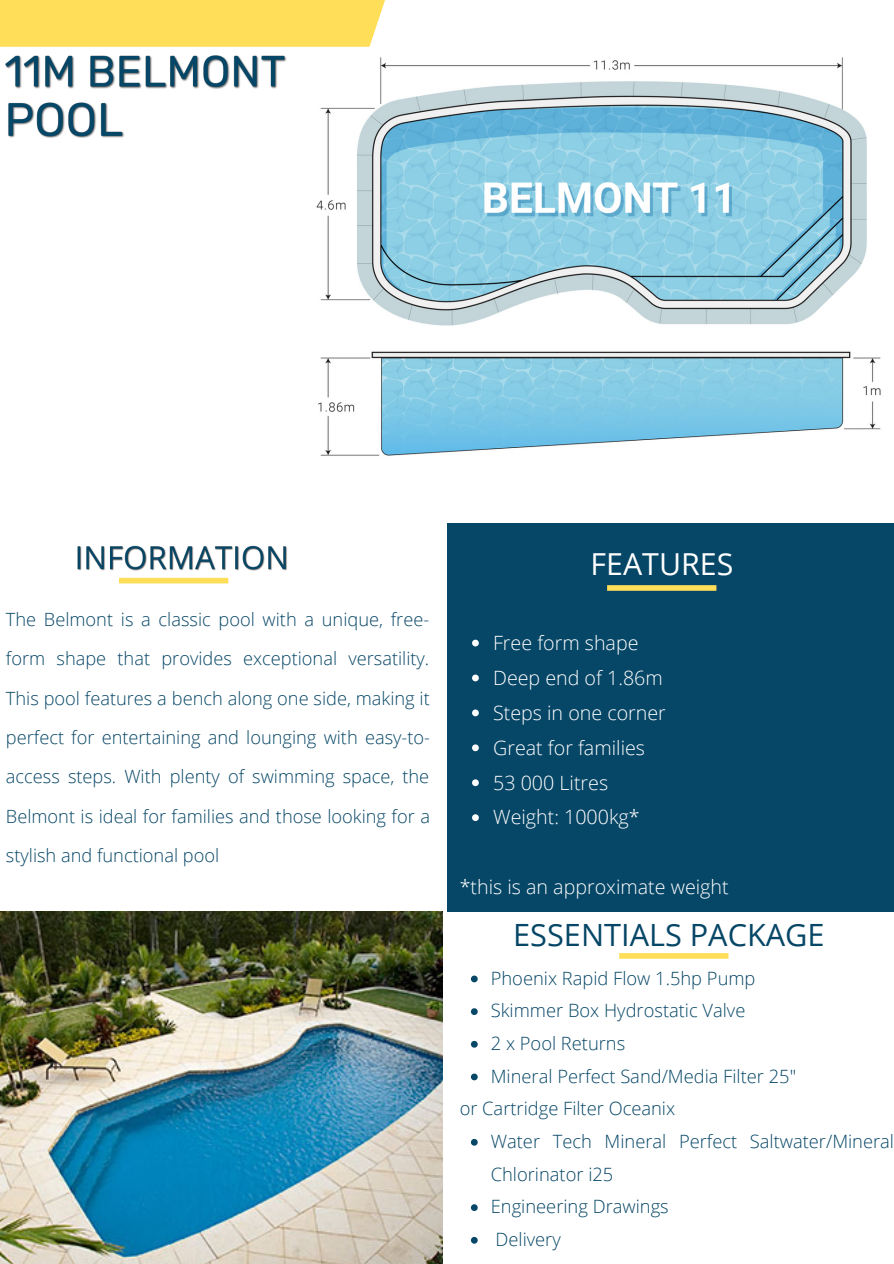
<style>
.page{position:relative;width:894px;height:1264px;background:#fff}
.page>*{position:absolute;margin:0;border:0;box-sizing:border-box;transform-origin:0 0}
.t1{font:30.6px "Open Sans";color:#064666}
.t2{font:30.3px "Open Sans";color:#fff}
.t3{font:300 19.65px "Open Sans";color:#fff}
.t4{font:300 18.3px/32.7px "Open Sans";color:#064666}
.t5{font:300 18.15px/39.5px "Open Sans";color:#064666;text-align:justify}
</style>
<div class="page">
<img style="left:0;top:911px;width:442px;height:352px">
<div style="left:447px;top:523px;width:446px;height:388px;background:#064666"></div>
<img style="left:316px;top:57px;width:565px;height:399px">
<div style="left:607px;top:585px;width:109px;height:5px;background:#ffde59"></div>
<div style="left:619px;top:953px;width:109px;height:5px;background:#ffde59"></div>
<div style="left:0;top:0;width:400px;height:47px;background:#ffde59"></div>
<div style="left:119px;top:578px;width:109px;height:5px;background:#ffde59"></div>
<img style="left:3px;top:46px;width:285px;height:92px">
<svg style="left:472px;top:639px;width:6px;height:7px"></svg>
<svg style="left:472px;top:674px;width:6px;height:7px"></svg>
<svg style="left:472px;top:709px;width:6px;height:7px"></svg>
<svg style="left:472px;top:744px;width:6px;height:7px"></svg>
<svg style="left:472px;top:779px;width:6px;height:7px"></svg>
<svg style="left:472px;top:814px;width:6px;height:7px"></svg>
<svg style="left:471px;top:975px;width:6px;height:7px"></svg>
<svg style="left:471px;top:1008px;width:6px;height:7px"></svg>
<svg style="left:471px;top:1040px;width:6px;height:7px"></svg>
<svg style="left:471px;top:1073px;width:6px;height:7px"></svg>
<svg style="left:471px;top:1138px;width:6px;height:7px"></svg>
<svg style="left:471px;top:1204px;width:6px;height:6px"></svg>
<svg style="left:471px;top:1236px;width:6px;height:7px"></svg>
<img style="left:77px;top:545px;width:210px;height:37px">
<p class="t5" style="left:6px;top:599px;width:425px">The Belmont is a classic pool with a unique, free&shy;form shape that provides exceptional versatility.<br>This pool features a bench along one side, making it perfect for entertaining and lounging with easy-to&shy;access steps. With plenty of swimming space, the Belmont is ideal for families and those looking for a stylish and functional pool</p>
<p class="t2" style="left:590px;top:542px;width:144px">FEATURES</p>
<p class="t3" style="left:493px;top:629px;width:147px">Free form shape</p>
<p class="t3" style="left:493px;top:663px;width:171px">Deep end of 1.86m</p>
<p class="t3" style="left:493px;top:698px;width:174px">Steps in one corner</p>
<p class="t3" style="left:493px;top:733px;width:153px">Great for families</p>
<p class="t3" style="left:493px;top:768px;width:116px">53 000 Litres</p>
<p class="t3" style="left:493px;top:803px;width:148px">Weight: 1000kg*</p>
<p class="t3" style="left:459px;top:873px;width:270px">*this is an approximate weight</p>
<p class="t1" style="left:513px;top:913px;width:313px">ESSENTIALS PACKAGE</p>
<p class="t4" style="left:490px;top:961px;width:266px">Phoenix Rapid Flow 1.5hp Pump</p>
<p class="t4" style="left:490px;top:993px;width:256px">Skimmer Box Hydrostatic Valve</p>
<p class="t4" style="left:490px;top:1026px;width:136px">2 x Pool Returns</p>
<p class="t4" style="left:490px;top:1059px;width:307px">Mineral Perfect Sand/Media Filter 25"</p>
<p class="t4" style="left:459px;top:1091px;width:217px">or Cartridge Filter Oceanix</p>
<p class="t4" style="left:490px;top:1124px;width:404px">Water Tech Mineral Perfect Saltwater/Mineral<br>Chlorinator i25</p>
<p class="t4" style="left:490px;top:1189px;width:179px">Engineering Drawings</p>
<p class="t4" style="left:495px;top:1222px;width:67px">Delivery</p>
</div>
